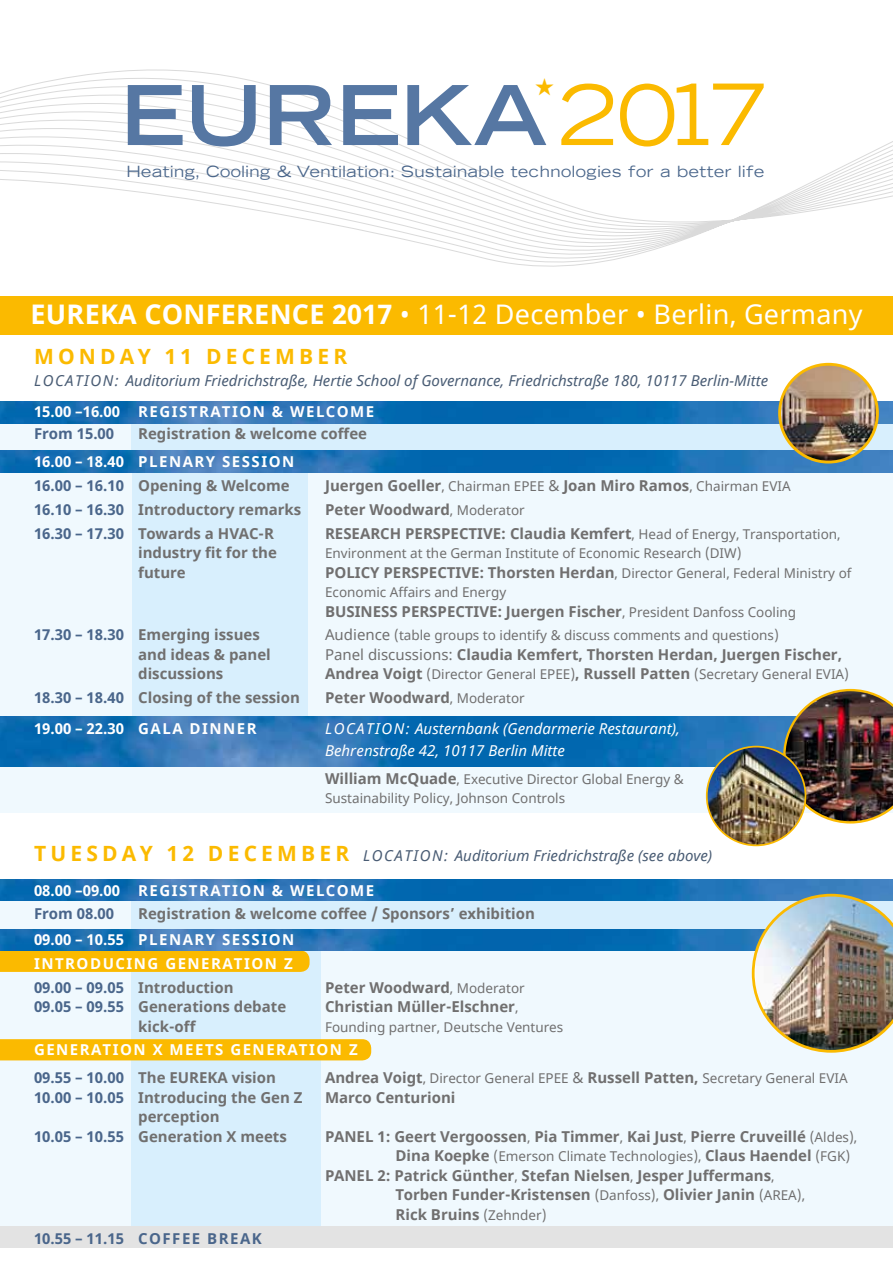
<style>
.page{position:relative;width:893px;height:1263px;background:#fff}
.page>*{position:absolute;margin:0;border:0;box-sizing:border-box;transform-origin:0 0}
.t1{font:700 expanded 82.5px "Trade Gothic LH";color:#5677a3}
.t2{font:27px "Noto Sans";letter-spacing:.01em;color:#fff}
.t3{font:700 27px "Noto Sans";letter-spacing:.01em;color:#fff}
.t4{font:700 21px "Noto Sans";letter-spacing:.2em;color:#fbba00}
.t5{font:expanded 15.3px "Trade Gothic LH";letter-spacing:.035em;color:#4a668b}
.t6{font:700 15px/19.5px "Noto Sans";color:#706f6f}
.t7{font:700 15px/23.7px "Noto Sans";letter-spacing:.1em;color:#fff}
.t8{font:italic 15px "Noto Sans";color:#495c74}
.t9{font:italic 15px/22.2px "Noto Sans";color:#fff}
.t10{font:700 15px/23.7px "Noto Sans";color:#fff}
.t11{font:700 15px "Noto Sans";letter-spacing:.05em;color:#4a668b}
.t12{font:700 15px "Noto Sans";color:#4a668b}
.t13{font:13.5px/19.5px "Noto Sans";color:#706f6f}
.s1{font-weight:400;color:#fbba00}
.s2{font-weight:700}
.s3{color:#4a668b}
.s4{color:#706f6f}
.s5{font-weight:400;font-size:13.5px}
.s6{font-weight:400}
.s7{font-weight:700;font-size:15px}
.s8{font-size:15px}
</style>
<div class="page">
<div style="left:0;top:418px;width:893px;height:394px;background:#f0f9fe"></div>
<div style="left:0;top:885px;width:132px;height:345px;background:#f0f9fe"></div>
<div style="left:309px;top:948px;width:584px;height:281px;background:#f0f9fe"></div>
<div style="left:132px;top:460px;width:176px;height:276px;background:#d8effd"></div>
<div style="left:132px;top:887px;width:761px;height:57px;background:#d8effd"></div>
<div style="left:132px;top:911px;width:189px;height:318px;background:#d8effd"></div>
<svg style="left:0;top:69px;width:893px;height:404px"></svg>
<div style="left:535px;top:77px;width:20px;height:19px;background:#fff"></div>
<div style="left:0;top:297px;width:893px;height:38px;background:#fbba00"></div>
<div style="left:132px;top:404px;width:761px;height:54px;background:#d8effd"></div>
<div style="left:0;top:1039px;width:371px;height:21px;background:#fbba00"></div>
<div style="left:0;top:951px;width:310px;height:21px;background:#fbba00"></div>
<img style="left:0;top:451px;width:893px;height:21px">
<img style="left:0;top:929px;width:752px;height:21px">
<img style="left:0;top:402px;width:893px;height:21px">
<img style="left:0;top:879px;width:893px;height:21px">
<div style="left:0;top:1227px;width:893px;height:21px;background:#e3e3e3"></div>
<img style="left:0;top:716px;width:783px;height:50px">
<img style="left:783px;top:689px;width:110px;height:134px">
<img style="left:707px;top:747px;width:98px;height:98px;border-radius:49px">
<div style="left:706px;top:746px;width:100px;height:100px;border:2px solid #fbba00;border-radius:50%"></div>
<img style="left:752px;top:894px;width:141px;height:159px">
<img style="left:780px;top:364px;width:97px;height:98px;border-radius:49px">
<div style="left:778px;top:363px;width:101px;height:100px;border:3px solid #fbba00;border-radius:50%"></div>
<h1 class="t1" style="left:121px;top:61px;width:649px">EUREKA<span class="s1">2017</span></h1>
<p class="t5" style="left:126px;top:161px;width:640px">Heating, Cooling &amp; Ventilation: Sustainable technologies for a better life</p>
<h2 class="t3" style="left:31px;top:296px;width:207px">EUREKA confere</h2>
<h2 class="t2" style="left:270px;top:296px;width:594px"><span class="s2">nce 2017</span> • 11-12 December • Berlin, Germany</h2>
<h3 class="t4" style="left:34px;top:342px;width:299px">Monday 11 De cem ber</h3>
<p class="t8" style="left:34px;top:370px;width:736px">Location: Auditorium Friedrichstraße, Hertie School of Governance, Friedrichstraße 180, 10117 Berlin-Mitte</p>
<p class="t7" style="left:34px;top:400px;width:329px">15.00 –16.00 Registration &amp; Welcome</p>
<p class="t12" style="left:34px;top:423px;width:82px">From 15.00</p>
<p class="t6" style="left:138px;top:425px;width:230px">Registration &amp; welcome coffee</p>
<p class="t10" style="left:34px;top:450px;width:262px">16.00 – 18.40 Plenary Session<br><span class="s3">16.00 – 16.10</span> <span class="s4">Opening &amp; Welcome</span></p>
<p class="t6" style="left:325px;top:476px;width:467px">Juergen Goeller<span class="s5">, Chairman EPEE</span> <span class="s6">&amp;</span> Joan Miro Ramos<span class="s5">, Chairman EVIA</span></p>
<p class="t6" style="left:34px;top:500px;width:269px"><span class="s3">16.10 – 16.30</span> Introductory remarks</p>
<p class="t6" style="left:325px;top:500px;width:201px">Peter Woodward<span class="s5">, Moderator</span></p>
<p class="t6" style="left:34px;top:524px;width:241px"><span class="s3">16.30 – 17.30</span> Towards a HVAC-R</p>
<p class="t6" style="left:325px;top:524px;width:37px">Resear</p>
<p class="t6" style="left:380px;top:524px;width:35px">ch per</p>
<p class="t13" style="left:433px;top:524px;width:409px"><span class="s7">spective: Claudia Kemfert</span>, Head of Energy, Transportation,</p>
<p class="t6" style="left:138px;top:543px;width:140px">industry fit for the</p>
<p class="t13" style="left:325px;top:544px;width:418px">Environment at the German Institute of Economic Research (DIW)</p>
<p class="t6" style="left:138px;top:563px;width:49px">future</p>
<p class="t6" style="left:325px;top:563px;width:69px">Policy per</p>
<p class="t13" style="left:325px;top:563px;width:528px;text-indent:86px"><span class="s7">spective: Thorsten Herdan</span>, Director General, Federal Ministry of<br>Economic Affairs and Energy</p>
<p class="t6" style="left:325px;top:602px;width:87px">Business per</p>
<p class="t13" style="left:429px;top:602px;width:368px"><span class="s7">spective: Juergen Fischer</span>, President Danfoss Cooling</p>
<p class="t6" style="left:34px;top:626px;width:227px"><span class="s3">17.30 – 18.30</span> Emerging issues</p>
<p class="t13" style="left:325px;top:626px;width:455px"><span class="s8">Audience</span> (table groups to identify &amp; discuss comments and questions)</p>
<p class="t6" style="left:138px;top:645px;width:134px">and ideas &amp; panel</p>
<p class="t6" style="left:325px;top:645px;width:518px"><span class="s6">Panel discussions:</span> Claudia Kemfert, Thorsten Herdan, Juergen Fischer,</p>
<p class="t6" style="left:138px;top:665px;width:87px">discussions</p>
<p class="t13" style="left:325px;top:665px;width:525px"><span class="s7">Andrea Voigt</span> (Director General EPEE)<span class="s7">, Russell Patten</span> (Secretary General EVIA)</p>
<p class="t6" style="left:34px;top:688px;width:267px"><span class="s3">18.30 – 18.40</span> Closing of the session</p>
<p class="t6" style="left:325px;top:688px;width:201px">Peter Woodward<span class="s5">, Moderator</span></p>
<p class="t7" style="left:34px;top:717px;width:211px">19.00 – 22.30 Ga la dinner</p>
<p class="t9" style="left:325px;top:717px;width:356px">Location: Austernbank (Gendarmerie Restaurant),<br>Behrenstraße 42, 10117 Berlin Mitte</p>
<p class="t13" style="left:325px;top:770px;width:360px"><span class="s7">William McQuade</span>, Executive Director Global Energy &amp;<br>Sustainability Policy, Johnson Controls</p>
<h3 class="t4" style="left:34px;top:839px;width:17px">Tue</h3>
<h3 class="t4" style="left:86px;top:839px;width:249px">sday 12 De cem ber</h3>
<p class="t8" style="left:363px;top:845px;width:351px">Location: Auditorium Friedrichstraße (see above)</p>
<p class="t7" style="left:34px;top:879px;width:329px">08.00 –09.00 Registration &amp; Welcome</p>
<p class="t12" style="left:34px;top:902px;width:82px">From 08.00</p>
<p class="t6" style="left:138px;top:904px;width:398px">Registration &amp; welcome coffee / Sponsors’ exhibition</p>
<p class="t7" style="left:34px;top:928px;width:262px">09.00 – 10.55 Plenary Session<br>INT</p>
<p class="t7" style="left:65px;top:952px;width:62px">RODUCING</p>
<p class="t7" style="left:165px;top:952px;width:80px">GEN ERATION</p>
<p class="t7" style="left:284px;top:952px;width:10px">Z</p>
<p class="t6" style="left:34px;top:978px;width:201px"><span class="s3">09.00 – 09.05</span> Introduction</p>
<p class="t6" style="left:325px;top:978px;width:201px">Peter Woodward<span class="s5">, Moderator</span></p>
<p class="t6" style="left:34px;top:997px;width:254px"><span class="s3">09.05 – 09.55</span> Generations debate</p>
<p class="t6" style="left:325px;top:997px;width:195px">Christian Müller-Elschner<span class="s5">,</span></p>
<p class="t6" style="left:138px;top:1017px;width:59px">kick-off</p>
<p class="t13" style="left:325px;top:1017px;width:240px">Founding partner, Deutsche Ventures</p>
<p class="t7" style="left:34px;top:1038px;width:80px">GEN ERATION</p>
<p class="t7" style="left:153px;top:1038px;width:158px">X MEETS GEN ERATION</p>
<p class="t7" style="left:349px;top:1038px;width:10px">Z</p>
<p class="t6" style="left:34px;top:1068px;width:244px"><span class="s3">09.55 – 10.00</span> The EUREKA vision</p>
<p class="t13" style="left:325px;top:1069px;width:524px"><span class="s7">Andrea Voigt</span>, Director General EPEE <span class="s8">&amp;</span> <span class="s7">Russell Patten,</span> Secretary General EVIA</p>
<p class="t6" style="left:34px;top:1088px;width:270px"><span class="s3">10.00 – 10.05</span> Introducing the Gen Z</p>
<p class="t6" style="left:325px;top:1088px;width:132px">Marco Centurioni</p>
<p class="t6" style="left:34px;top:1107px;width:254px;text-indent:104px">perception<br><span class="s3">10.05 – 10.55</span> Generation X meets</p>
<p class="t6" style="left:325px;top:1127px;width:534px">PAN EL 1: Geert Vergoossen<span class="s5">,</span> Pia Timmer<span class="s5">,</span> Kai Just<span class="s5">,</span> Pierre Cruveillé <span class="s5">(Aldes),</span></p>
<p class="t13" style="left:396px;top:1147px;width:456px"><span class="s7">Dina Koepke</span> (Emerson Climate Technologies), <span class="s7">Claus Haendel</span> (FGK)</p>
<p class="t6" style="left:396px;top:1166px;width:411px;text-indent:-70px">PANEL 2: Patrick Günther<span class="s5">,</span> Stefan N ielsen<span class="s5">,</span> Jesper Juffermans<span class="s5">,<br></span>Torben Funder-Kristensen <span class="s5">(Danfoss),</span> Olivier Janin <span class="s5">(AREA),<br></span>Rick Bruins <span class="s5">(Zehnder)</span></p>
<p class="t11" style="left:34px;top:1227px;width:197px">10.55 – 11.15 Coffee break</p>
</div>
